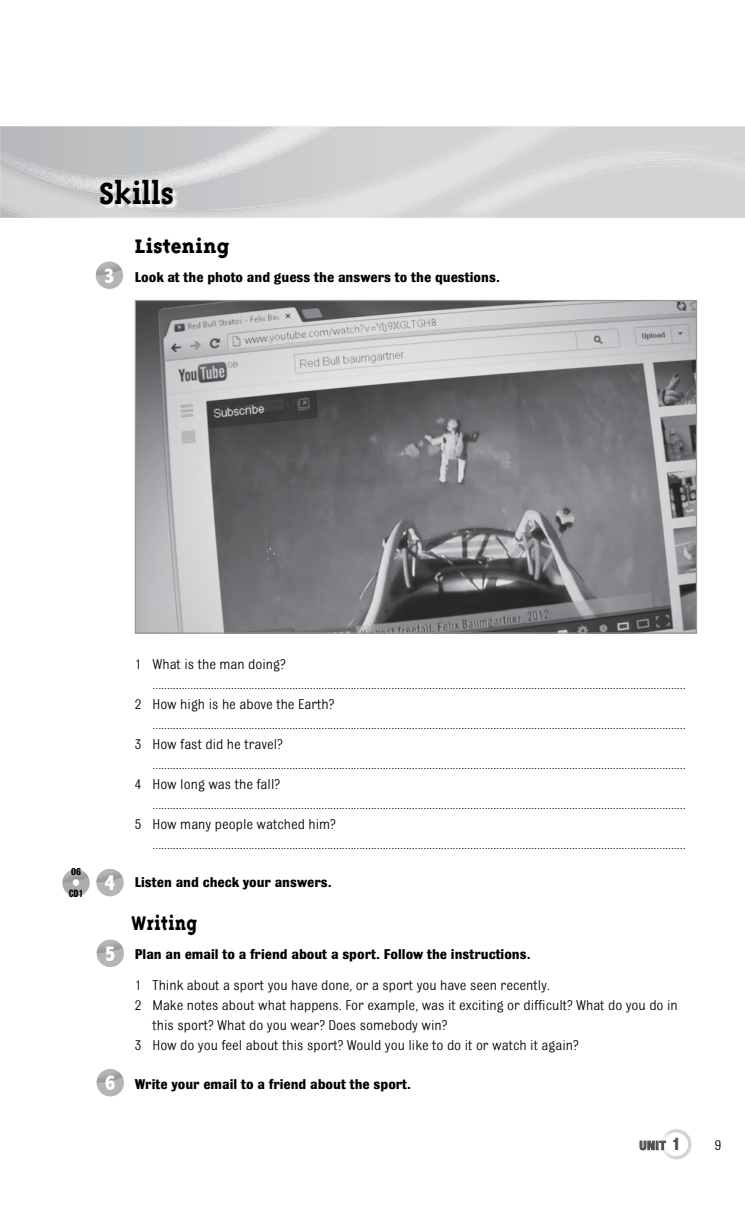
<style>
.page{position:relative;width:745px;height:1218px;background:#fff}
.page>*{position:absolute;margin:0;border:0;box-sizing:border-box;transform-origin:0 0}
.t1{font:700 35px "Triplex Serif";letter-spacing:-.005em;color:#000}
.t2{font:800 22.5px "Triplex Serif";color:#000}
.t3{font:800 22.5px "Triplex Serif";color:#000;scale:.85 1}
.t4{font:800 condensed 22.12px "Abadi";color:#fff;scale:.96 1}
.t5{font:15px "Bulldog";color:#000}
.t6{font:700 15px "Bulldog";color:#000}
.t7{font:700 condensed 11.88px "Univers";color:#4c4d4e}
.t8{font:700 11.25px "Bulldog";color:#000;scale:.81 1}
.t9{font:700 10.62px "Bulldog";color:#000;scale:.96 1}
.s1{font-family:"Abadi";font-weight:800;font-size:18.75px}
</style>
<div class="page">
<div style="left:570px;top:126px;width:174px;height:20px;background:#d1d3d5"></div>
<img style="left:1px;top:126px;width:560px;height:92px">
<svg style="left:0;top:126px;width:1px;height:92px"></svg>
<img style="left:1px;top:126px;width:333px;height:67px">
<img style="left:427px;top:146px;width:317px;height:72px">
<img style="left:443px;top:153px;width:301px;height:65px">
<img style="left:661px;top:1129px;width:14px;height:30px">
<img style="left:675px;top:1129px;width:16px;height:30px">
<svg style="left:639px;top:1140px;width:26px;height:10px"></svg>
<img style="left:101px;top:193px;width:77px;height:16px">
<img style="left:101px;top:198px;width:68px;height:11px">
<img style="left:101px;top:200px;width:59px;height:9px">
<img style="left:101px;top:181px;width:77px;height:12px">
<div style="left:96px;top:869px;width:28px;height:27px;background:#b3b5b7;border-radius:50%"></div>
<svg style="left:96px;top:869px;width:26px;height:13px"></svg>
<div style="left:62px;top:869px;width:28px;height:27px;background:#aaacaf;border-radius:50%"></div>
<svg style="left:63px;top:869px;width:25px;height:13px"></svg>
<div style="left:73px;top:879px;width:6px;height:7px;background:#fff;border-radius:50%"></div>
<div style="left:97px;top:939px;width:27px;height:28px;background:#b3b5b7;border-radius:50%"></div>
<svg style="left:97px;top:939px;width:26px;height:14px"></svg>
<div style="left:97px;top:1069px;width:27px;height:27px;background:#b3b5b7;border-radius:50%"></div>
<svg style="left:97px;top:1069px;width:26px;height:13px"></svg>
<img style="left:137px;top:302px;width:557px;height:330px">
<div style="left:96px;top:262px;width:27px;height:27px;background:#b3b5b7;border-radius:50%"></div>
<svg style="left:96px;top:262px;width:26px;height:13px"></svg>
<h1 class="t1" style="left:99px;top:173px;width:77px">Skills</h1>
<h2 class="t2" style="left:135px;top:233px;width:96px">Listening</h2>
<p class="t6" style="left:135px;top:270px;width:366px">Look at the photo and guess the answers to the questions.</p>
<h3 class="t4" style="left:104px;top:262px;width:13px">3</h3>
<p class="t9" style="left:71px;top:865px;width:12px">06</p>
<p class="t8" style="left:69px;top:888px;width:19px">CD1</p>
<h3 class="t4" style="left:104px;top:869px;width:13px">4</h3>
<h3 class="t4" style="left:105px;top:940px;width:13px">5</h3>
<h3 class="t4" style="left:105px;top:1069px;width:13px">6</h3>
<p class="t5" style="left:135px;top:656px;width:152px">1 What is the man doing?</p>
<p class="t5" style="left:152px;top:676px;width:534px">.......................................................................................................................................................................................</p>
<p class="t5" style="left:135px;top:696px;width:201px">2 How high is he above the Earth?</p>
<p class="t5" style="left:152px;top:716px;width:534px">.......................................................................................................................................................................................</p>
<p class="t5" style="left:135px;top:736px;width:149px">3 How fast did he travel?</p>
<p class="t5" style="left:152px;top:756px;width:534px">.......................................................................................................................................................................................</p>
<p class="t5" style="left:135px;top:776px;width:147px">4 How long was the fall?</p>
<p class="t5" style="left:152px;top:796px;width:534px">.......................................................................................................................................................................................</p>
<p class="t5" style="left:135px;top:816px;width:202px">5 How many people watched him?</p>
<p class="t5" style="left:152px;top:836px;width:534px">.......................................................................................................................................................................................</p>
<p class="t6" style="left:135px;top:874px;width:198px">Listen and check your answers.</p>
<h2 class="t3" style="left:131px;top:910px;width:79px">Writing</h2>
<p class="t6" style="left:135px;top:946px;width:397px">Plan an email to a friend about a sport. Follow the instructions.</p>
<p class="t5" style="left:135px;top:977px;width:416px">1 Think about a sport you have done, or a sport you have seen recently.</p>
<p class="t5" style="left:135px;top:997px;width:544px">2 Make notes about what happens. For example, was it exciting or difficult? What do you do in</p>
<p class="t5" style="left:152px;top:1017px;width:296px">this sport? What do you wear? Does somebody win?</p>
<p class="t5" style="left:135px;top:1037px;width:445px">3 How do you feel about this sport? Would you like to do it or watch it again?</p>
<p class="t6" style="left:135px;top:1076px;width:278px">Write your email to a friend about the sport.</p>
<p class="t7" style="left:639px;top:1138px;width:43px">UNIT <span class="s1">1</span></p>
<p class="t5" style="left:714px;top:1137px;width:8px">9</p>
</div>
